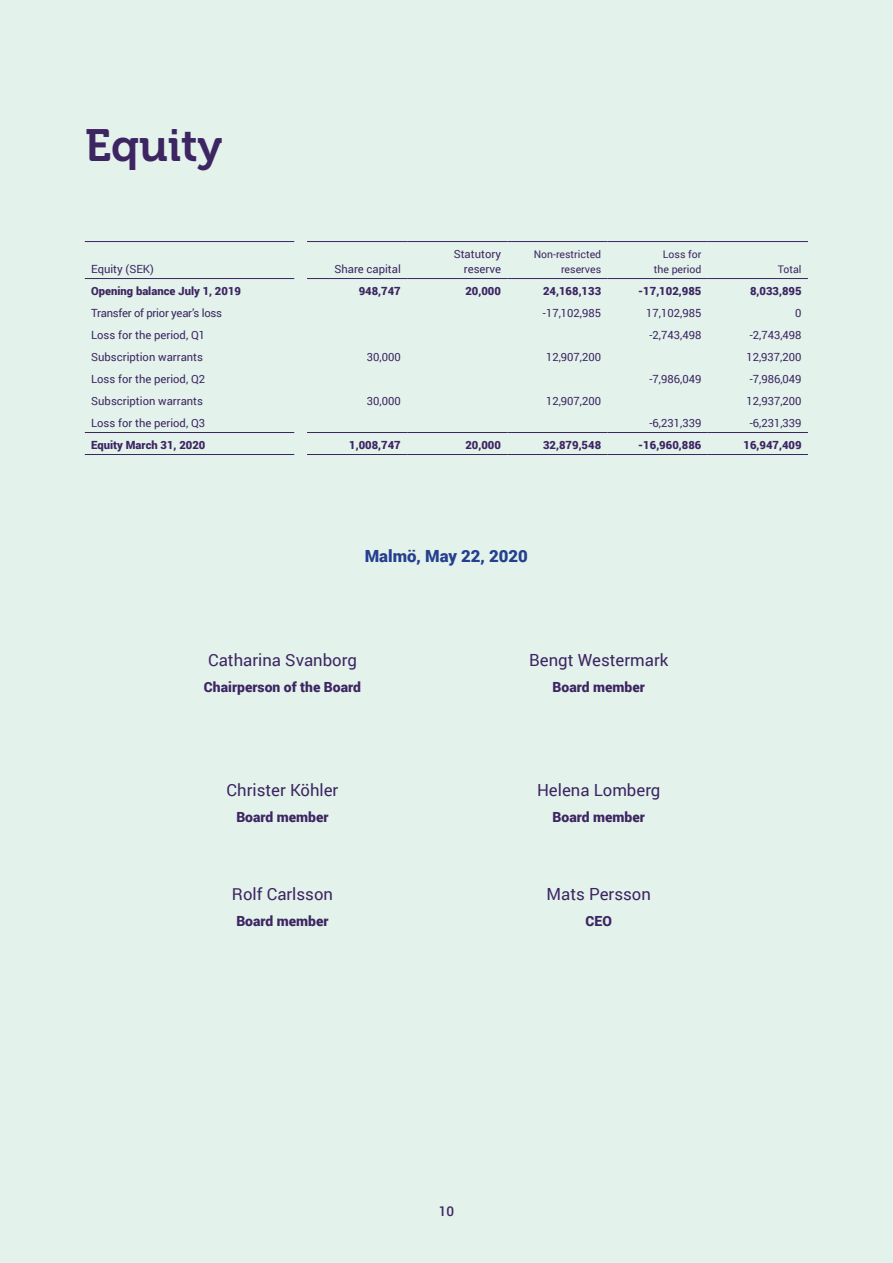
<style>
.page{position:relative;width:893px;height:1263px;background:#e3f2eb}
.page>*{position:absolute;margin:0;border:0;box-sizing:border-box;transform-origin:0 0}
.t1{font:45px "Museo 700";color:#3d2562}
.t2{font:16.8px "Roboto";color:#3d2562}
.t3{font:900 16.8px "Roboto";color:#25408f}
.t4{font:900 13.95px "Roboto";color:#3d2562}
.t5{font:500 13.5px "Roboto";color:#3d2562}
.t6{font:11.25px/15px "Roboto";color:#3d2562;text-align:right}
.t7{font:900 11.25px "Roboto";color:#3d2562}
.t8{font:11.25px "Roboto";letter-spacing:-.02em;color:#3d2562}
.t9{font:10.5px/15px "Roboto";color:#3d2562;text-align:right}
</style>
<div class="page">
<hr style="left:85px;top:241px;width:209px;height:1px;background:#3d2562">
<hr style="left:307px;top:241px;width:100px;height:1px;background:#3d2562">
<hr style="left:407px;top:241px;width:100px;height:1px;background:#3d2562">
<hr style="left:507px;top:241px;width:101px;height:1px;background:#3d2562">
<hr style="left:608px;top:241px;width:100px;height:1px;background:#3d2562">
<hr style="left:708px;top:241px;width:100px;height:1px;background:#3d2562">
<hr style="left:85px;top:278px;width:209px;height:1px;background:#3d2562">
<hr style="left:307px;top:278px;width:100px;height:1px;background:#3d2562">
<hr style="left:407px;top:278px;width:100px;height:1px;background:#3d2562">
<hr style="left:507px;top:278px;width:101px;height:1px;background:#3d2562">
<hr style="left:608px;top:278px;width:100px;height:1px;background:#3d2562">
<hr style="left:708px;top:278px;width:100px;height:1px;background:#3d2562">
<hr style="left:85px;top:432px;width:209px;height:1px;background:#3d2562">
<hr style="left:307px;top:432px;width:100px;height:1px;background:#3d2562">
<hr style="left:407px;top:432px;width:100px;height:1px;background:#3d2562">
<hr style="left:507px;top:432px;width:101px;height:1px;background:#3d2562">
<hr style="left:608px;top:432px;width:100px;height:1px;background:#3d2562">
<hr style="left:708px;top:432px;width:100px;height:1px;background:#3d2562">
<hr style="left:85px;top:454px;width:209px;height:1px;background:#3d2562">
<hr style="left:307px;top:454px;width:100px;height:1px;background:#3d2562">
<hr style="left:407px;top:454px;width:100px;height:1px;background:#3d2562">
<hr style="left:507px;top:454px;width:101px;height:1px;background:#3d2562">
<hr style="left:608px;top:454px;width:100px;height:1px;background:#3d2562">
<hr style="left:708px;top:454px;width:100px;height:1px;background:#3d2562">
<h1 class="t1" style="left:85px;top:121px;width:139px">Equity</h1>
<p class="t6" style="left:91px;top:261px;width:64px">Equity (SEK)</p>
<p class="t6" style="left:334px;top:261px;width:68px">Share capital</p>
<p class="t6" style="left:454px;top:246px;width:49px">Statutory reserve</p>
<p class="t9" style="left:534px;top:247px;width:69px">Non-restricted reserves</p>
<p class="t9" style="left:654px;top:247px;width:49px">Loss for the period</p>
<p class="t9" style="left:778px;top:262px;width:25px">Total</p>
<p class="t7" style="left:91px;top:283px;width:151px">Opening balance July 1, 2019</p>
<p class="t7" style="left:359px;top:283px;width:44px">948,747</p>
<p class="t7" style="left:465px;top:283px;width:37px">20,000</p>
<p class="t7" style="left:543px;top:283px;width:60px">24,168,133</p>
<p class="t7" style="left:638px;top:283px;width:65px">-17,102,985</p>
<p class="t7" style="left:750px;top:283px;width:53px">8,033,895</p>
<p class="t8" style="left:91px;top:305px;width:132px">Transfer of prior year’s loss</p>
<p class="t6" style="left:543px;top:305px;width:60px">-17,102,985</p>
<p class="t6" style="left:646px;top:305px;width:57px">17,102,985</p>
<p class="t6" style="left:795px;top:305px;width:8px">0</p>
<p class="t6" style="left:91px;top:327px;width:115px">Loss for the period, Q1</p>
<p class="t6" style="left:649px;top:327px;width:53px">-2,743,498</p>
<p class="t6" style="left:750px;top:327px;width:53px">-2,743,498</p>
<p class="t6" style="left:91px;top:349px;width:113px">Subscription warrants</p>
<p class="t6" style="left:367px;top:349px;width:35px">30,000</p>
<p class="t6" style="left:546px;top:349px;width:57px">12,907,200</p>
<p class="t6" style="left:746px;top:349px;width:57px">12,937,200</p>
<p class="t6" style="left:91px;top:371px;width:115px">Loss for the period, Q2</p>
<p class="t6" style="left:649px;top:371px;width:53px">-7,986,049</p>
<p class="t6" style="left:750px;top:371px;width:53px">-7,986,049</p>
<p class="t6" style="left:91px;top:393px;width:113px">Subscription warrants</p>
<p class="t6" style="left:367px;top:393px;width:35px">30,000</p>
<p class="t6" style="left:546px;top:393px;width:57px">12,907,200</p>
<p class="t6" style="left:746px;top:393px;width:57px">12,937,200</p>
<p class="t6" style="left:91px;top:415px;width:115px">Loss for the period, Q3</p>
<p class="t6" style="left:649px;top:415px;width:53px">-6,231,339</p>
<p class="t6" style="left:750px;top:415px;width:53px">-6,231,339</p>
<p class="t7" style="left:91px;top:437px;width:116px">Equity March 31, 2020</p>
<p class="t7" style="left:349px;top:437px;width:53px">1,008,747</p>
<p class="t7" style="left:465px;top:437px;width:37px">20,000</p>
<p class="t7" style="left:543px;top:437px;width:60px">32,879,548</p>
<p class="t7" style="left:638px;top:437px;width:65px">-16,960,886</p>
<p class="t7" style="left:743px;top:437px;width:60px">16,947,409</p>
<h2 class="t3" style="left:365px;top:544px;width:165px">Malmö, May 22, 2020</h2>
<h2 class="t2" style="left:208px;top:648px;width:150px">Catharina Svanborg</h2>
<h2 class="t2" style="left:529px;top:648px;width:141px">Bengt Westermark</h2>
<p class="t4" style="left:204px;top:677px;width:159px">Chairperson of the Board</p>
<p class="t4" style="left:553px;top:677px;width:94px">Board member</p>
<h2 class="t2" style="left:227px;top:778px;width:113px">Christer Köhler</h2>
<h2 class="t2" style="left:537px;top:778px;width:125px">Helena Lomberg</h2>
<p class="t4" style="left:236px;top:807px;width:94px">Board member</p>
<p class="t4" style="left:553px;top:807px;width:94px">Board member</p>
<h2 class="t2" style="left:232px;top:883px;width:103px">Rolf Carlsson</h2>
<h2 class="t2" style="left:547px;top:883px;width:106px">Mats Persson</h2>
<p class="t4" style="left:236px;top:912px;width:94px">Board member</p>
<p class="t4" style="left:585px;top:912px;width:28px">CEO</p>
<p class="t5" style="left:439px;top:1202px;width:17px">10</p>
</div>
